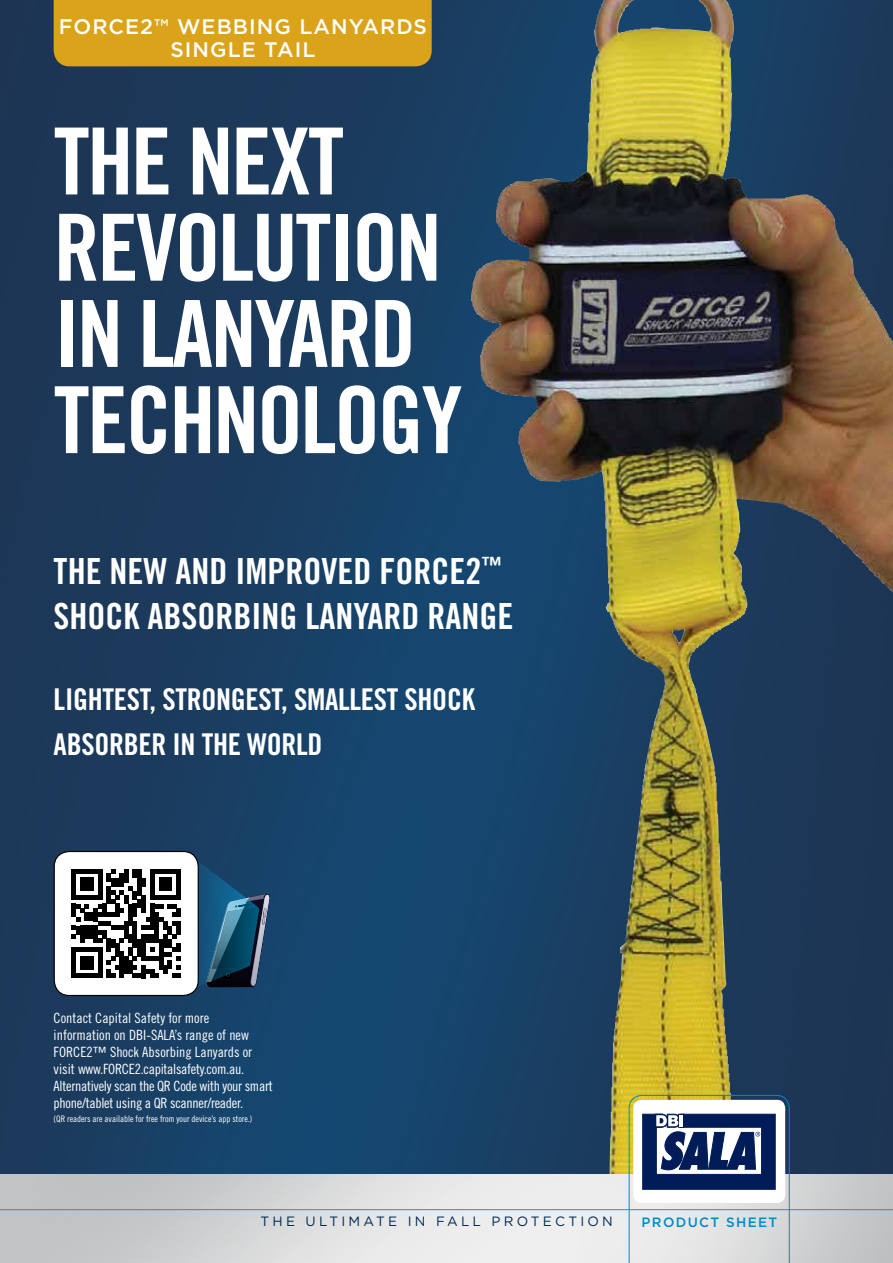
<style>
.page{position:relative;width:893px;height:1263px;background:#fff}
.page>*{position:absolute;margin:0;border:0;box-sizing:border-box;transform-origin:0 0}
.t1{font:92.55px/86.2px "Trade Gothic LT Std Bd Cn 20";letter-spacing:-.03em;color:#fff}
.t2{font:36px "Trade Gothic LT Std Bd Cn 20";color:#fff}
.t3{font:30px/45px "Trade Gothic LT Std Bd Cn 20";letter-spacing:-.01em;color:#fff}
.t4{font:500 21px/22.5px "Gotham";letter-spacing:.05em;color:#fff;text-align:center}
.t5{font:14.1px/17px "Trade Gothic LT Std Cn 18";letter-spacing:-.02em;color:#fff}
.t6{font:13.5px "Gotham";letter-spacing:.24em;color:#002957}
.t7{font:500 13.5px "Gotham";letter-spacing:.1em;color:#008acb}
.t8{font:9px "Trade Gothic LT Std Cn 18";color:#fff}
</style>
<div class="page">
<img style="left:0;top:0;width:893px;height:1174px">
<svg style="left:196px;top:860px;width:74px;height:129px;background:#205171"></svg>
<div style="left:54px;top:851px;width:144px;height:144px;background:#fff;border-radius:15px"></div>
<svg style="left:72px;top:869px;width:109px;height:109px"></svg>
<div style="left:54px;top:851px;width:145px;height:145px;border:1px solid #000;border-radius:15px"></div>
<div style="left:54px;top:0;width:378px;height:66px;background:#daa31a"></div>
<img style="left:471px;top:0;width:241px;height:337px">
<hr style="left:0;top:1209px;width:893px;height:1px;background:#4483ba">
<svg style="left:629px;top:1095px;width:161px;height:168px"></svg>
<h3 class="t4" style="left:59px;top:15px;width:370px">FORCE2™ WEBBING LANYARDS<br>SINGLE TAIL</h3>
<h1 class="t1" style="left:54px;top:118px;width:410px">THE NEXT<br>REVOLUTION<br>IN LANYARD<br>TECHNOLOGY</h1>
<h2 class="t2" style="left:54px;top:549px;width:360px">THE NEW AND IMPROVED FORCE</h2>
<h2 class="t2" style="left:466px;top:549px;width:38px">2<sup>™</sup></h2>
<h2 class="t2" style="left:54px;top:594px;width:299px">SHOCK ABSORBING LANYARD</h2>
<h2 class="t2" style="left:428px;top:594px;width:87px">RANGE</h2>
<h3 class="t3" style="left:54px;top:676px;width:423px">LIGHTEST, STRONGEST, SMALLEST SHOCK<br>ABSORBER IN THE WORLD</h3>
<p class="t5" style="left:54px;top:1009px;width:220px">Contact Capital Safety for more<br>information on DBI-SALA’s range of new FORCE2™ Shock Absorbing Lanyards or visit www.FORCE2.capitalsafety.com.au.<br>Alternatively scan the QR Code with your smart phone/tablet using a QR scanner/reader.</p>
<p class="t8" style="left:54px;top:1113px;width:200px">(QR readers are available for free from your device’s app store.)</p>
<p class="t6" style="left:261px;top:1213px;width:354px">THE ULTIMATE IN FALL PROTECTION</p>
<p class="t7" style="left:641px;top:1213px;width:137px">PRODUCT SHEET</p>
</div>
